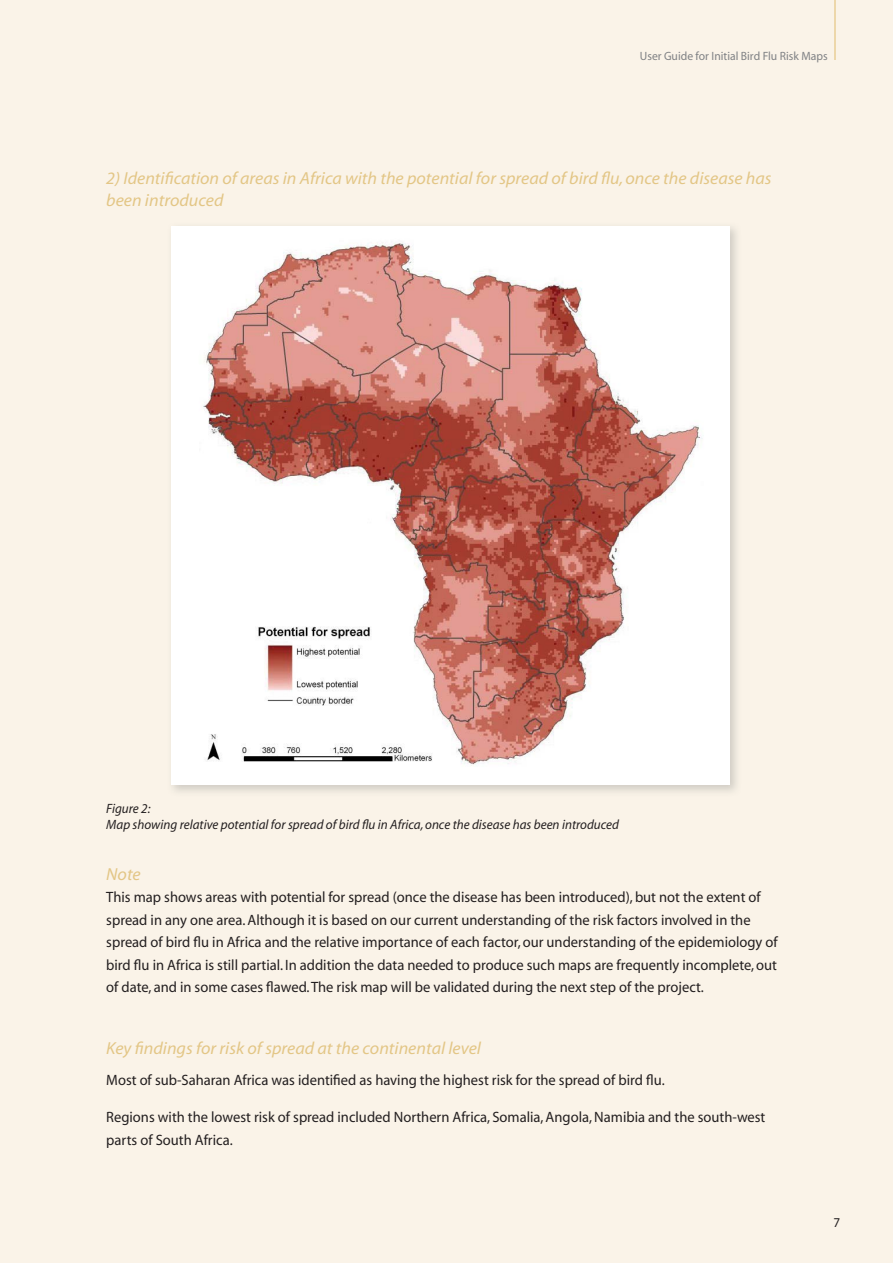
<style>
.page{position:relative;width:893px;height:1263px;background:#faf3e8}
.page>*{position:absolute;margin:0;border:0;box-sizing:border-box;transform-origin:0 0}
.t1{font:italic 17.4px/22.5px "Myriad";color:#e3c686}
.t2{font:15px/22.5px "Myriad";color:#231f20}
.t3{font:italic 13.5px/15.8px "Myriad";color:#231f20}
.t4{font:13.5px "Myriad";color:#231f20}
.t5{font:12px "Myriad";color:#808285}
</style>
<div class="page">
<hr style="left:834px;top:0;width:2px;height:60px;background:#edd7aa">
<img style="left:171px;top:226px;width:566px;height:566px">
<img style="left:171px;top:226px;width:558px;height:558px">
<p class="t5" style="left:640px;top:52px;width:189px">User Guide for Initial Bird Flu Risk Maps</p>
<p class="t1" style="left:106px;top:168px;width:667px">2) Identification of areas in Africa with the potential for spread of bird flu, once the disease has been introduced</p>
<p class="t3" style="left:106px;top:802px;width:514px">Figure 2:<br>Map showing relative potential for spread of bird flu in Africa, once the disease has been introduced</p>
<p class="t1" style="left:106px;top:864px;width:36px">Note</p>
<p class="t2" style="left:106px;top:887px;width:673px">This map shows areas with potential for spread (once the disease has been introduced), but not the extent of spread in any one area. Although it is based on our current understanding of the risk factors involved in the spread of bird flu in Africa and the relative importance of each factor, our understanding of the epidemiology of bird flu in Africa is still partial. In addition the data needed to produce such maps are frequently incomplete, out of date, and in some cases flawed. The risk map will be validated during the next step of the project.</p>
<p class="t1" style="left:106px;top:1038px;width:376px">Key findings for risk of spread at the continental level</p>
<p class="t2" style="left:106px;top:1069px;width:560px">Most of sub-Saharan Africa was identified as having the highest risk for the spread of bird flu.</p>
<p class="t2" style="left:106px;top:1107px;width:661px">Regions with the lowest risk of spread included Northern Africa, Somalia, Angola, Namibia and the south-west parts of South Africa.</p>
<p class="t4" style="left:834px;top:1217px;width:8px">7</p>
</div>
